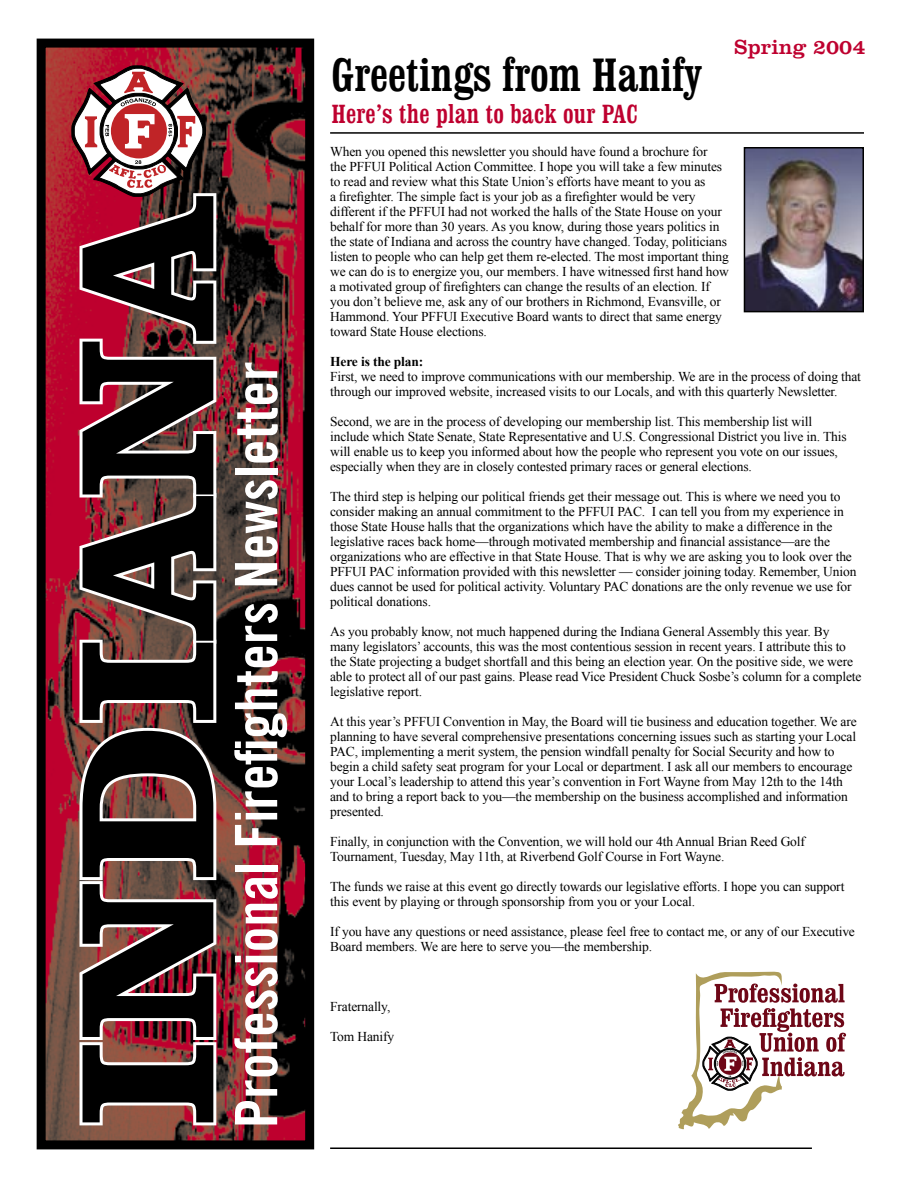
<style>
.page{position:relative;width:918px;height:1188px;background:#fff}
.page>*{position:absolute;margin:0;border:0;box-sizing:border-box;transform-origin:0 0}
.t1{font:700 195px "Clarendon BT";color:#000}
.t2{font:58.5px "Trade Gothic Bold Cond Twenty";color:#fff}
.t3{font:condensed 48px "Clarendon BT";color:#000}
.t4{font:condensed 27px "Clarendon BT";letter-spacing:.01em;color:#be002f}
.t5{font:21px "Clarendon BT";color:#be002f}
.t6{font:13.5px/15px "Times New Roman";letter-spacing:-.01em;color:#000}
.t7{font:700 13.5px "Times New Roman";letter-spacing:-.01em;color:#000}
</style>
<div class="page">
<hr style="left:330px;top:1148px;width:482px;height:1px;background:#000">
<img style="left:47px;top:49px;width:257px;height:1090px">
<div style="left:37px;top:39px;width:277px;height:1110px;border:9px solid #000"></div>
<hr style="left:330px;top:132px;width:534px;height:2px;background:#000">
<svg style="left:71px;top:65px;width:148px;height:1063px"></svg>
<img style="left:747px;top:150px;width:114px;height:159px">
<div style="left:744px;top:147px;width:120px;height:165px;border:2px solid #000"></div>
<svg style="left:678px;top:972px;width:168px;height:158px"></svg>
<h1 class="t1" style="left:26px;top:1126px;width:934px;rotate:-90deg">INDIANA</h1>
<h2 class="t2" style="left:221px;top:1128px;width:768px;rotate:-90deg">Professional Firefighters Newsletter</h2>
<h3 class="t3" style="left:331px;top:45px;width:372px">Greetings from Hanify</h3>
<h3 class="t4" style="left:331px;top:97px;width:308px">Here’s the plan to back our PAC</h3>
<h3 class="t5" style="left:734px;top:33px;width:133px">Spring 2004</h3>
<p class="t6" style="left:330px;top:144px;width:400px">When you opened this newsletter you should have found a brochure for<br>the PFFUI Political Action Committee. I hope you will take a few minutes to read and review what this State Union’s efforts have meant to you as<br>a firefighter. The simple fact is your job as a firefighter would be very different if the PFFUI had not worked the halls of the State House on your behalf for more than 30 years. As you know, during those years politics in the state of Indiana and across the country have changed. Today, politicians listen to people who can help get them re-elected. The most important thing we can do is to energize you, our members. I have witnessed first hand how a motivated group of firefighters can change the results of an election. If you don’t believe me, ask any of our brothers in Richmond, Evansville, or Hammond. Your PFFUI Executive Board wants to direct that same energy toward State House elections.</p>
<p class="t7" style="left:330px;top:354px;width:95px">Here is the plan:</p>
<p class="t6" style="left:330px;top:369px;width:532px">First, we need to improve communications with our membership. We are in the process of doing that through our improved website, increased visits to our Locals, and with this quarterly Newsletter.</p>
<p class="t6" style="left:330px;top:414px;width:518px">Second, we are in the process of developing our membership list. This membership list will include which State Senate, State Representative and U.S. Congressional District you live in. This will enable us to keep you informed about how the people who represent you vote on our issues, especially when they are in closely contested primary races or general elections.</p>
<p class="t6" style="left:330px;top:489px;width:528px">The third step is helping our political friends get their message out. This is where we need you to consider making an annual commitment to the PFFUI PAC. I can tell you from my experience in those State House halls that the organizations which have the ability to make a difference in the legislative races back home—through motivated membership and financial assistance—are the organizations who are effective in that State House. That is why we are asking you to look over the PFFUI PAC information provided with this newsletter — consider joining today. Remember, Union dues cannot be used for political activity. Voluntary PAC donations are the only revenue we use for political donations.</p>
<p class="t6" style="left:330px;top:624px;width:533px">As you probably know, not much happened during the Indiana General Assembly this year. By many legislators’ accounts, this was the most contentious session in recent years. I attribute this to the State projecting a budget shortfall and this being an election year. On the positive side, we were able to protect all of our past gains. Please read Vice President Chuck Sosbe’s column for a complete legislative report.</p>
<p class="t6" style="left:330px;top:714px;width:528px">At this year’s PFFUI Convention in May, the Board will tie business and education together. We are planning to have several comprehensive presentations concerning issues such as starting your Local PAC, implementing a merit system, the pension windfall penalty for Social Security and how to begin a child safety seat program for your Local or department. I ask all our members to encourage your Local’s leadership to attend this year’s convention in Fort Wayne from May 12th to the 14th and to bring a report back to you—the membership on the business accomplished and information presented.</p>
<p class="t6" style="left:330px;top:834px;width:476px">Finally, in conjunction with the Convention, we will hold our 4th Annual Brian Reed Golf<br>Tournament, Tuesday, May 11th, at Riverbend Golf Course in Fort Wayne.</p>
<p class="t6" style="left:330px;top:879px;width:516px">The funds we raise at this event go directly towards our legislative efforts. I hope you can support this event by playing or through sponsorship from you or your Local.</p>
<p class="t6" style="left:330px;top:924px;width:526px">If you have any questions or need assistance, please feel free to contact me, or any of our Executive<br>Board members. We are here to serve you—the membership.</p>
<p class="t6" style="left:330px;top:999px;width:62px">Fraternally,</p>
<p class="t6" style="left:330px;top:1029px;width:66px">Tom Hanify</p>
</div>
